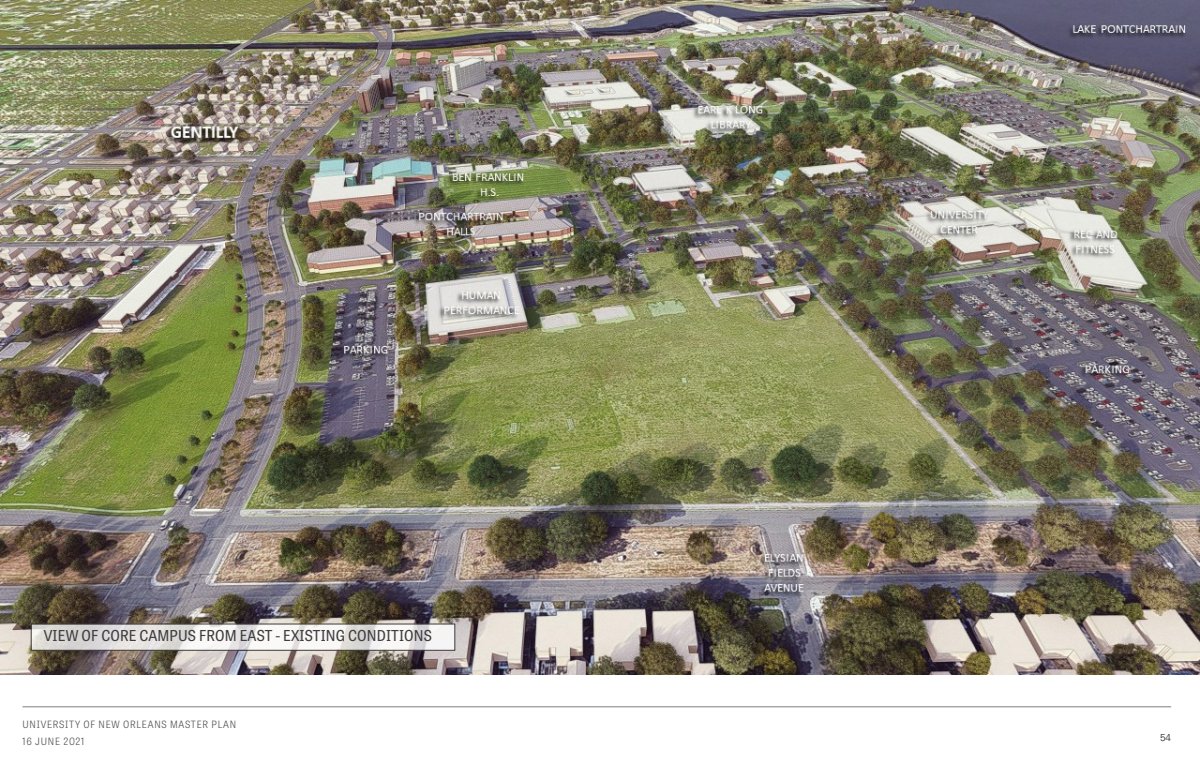
<style>
.page{position:relative;width:1200px;height:765px;background:#fff}
.page>*{position:absolute;margin:0;border:0;box-sizing:border-box;transform-origin:0 0}
.Content_Page__Body_T{font:15px "Tablet Gothic Narrow";letter-spacing:.01em;color:#3e3e3f}
.t1{font:10px/17.5px "Tablet Gothic Narrow Lt";letter-spacing:.075em;color:#545557}
.t2{font:300 10px "Univers";color:#231f20}
</style>
<div class="page">
<hr style="left:22px;top:707px;width:1149px;height:1px;background:#7f7e81">
<img style="left:0;top:0;width:1200px;height:675px">
<svg style="left:31px;top:623px;width:424px;height:28px"></svg>
<p class="Content_Page__Body_T" style="left:44px;top:626px;width:390px">VIEW OF CORE CAMPUS FROM EAST - EXISTING CONDITIONS</p>
<p class="t1" style="left:22px;top:715px;width:215px">UNIVERSITY OF NEW ORLEANS MASTER PLAN<br>16 JUNE 2021</p>
<p class="t2" style="left:1160px;top:731px;width:13px">54</p>
</div>
